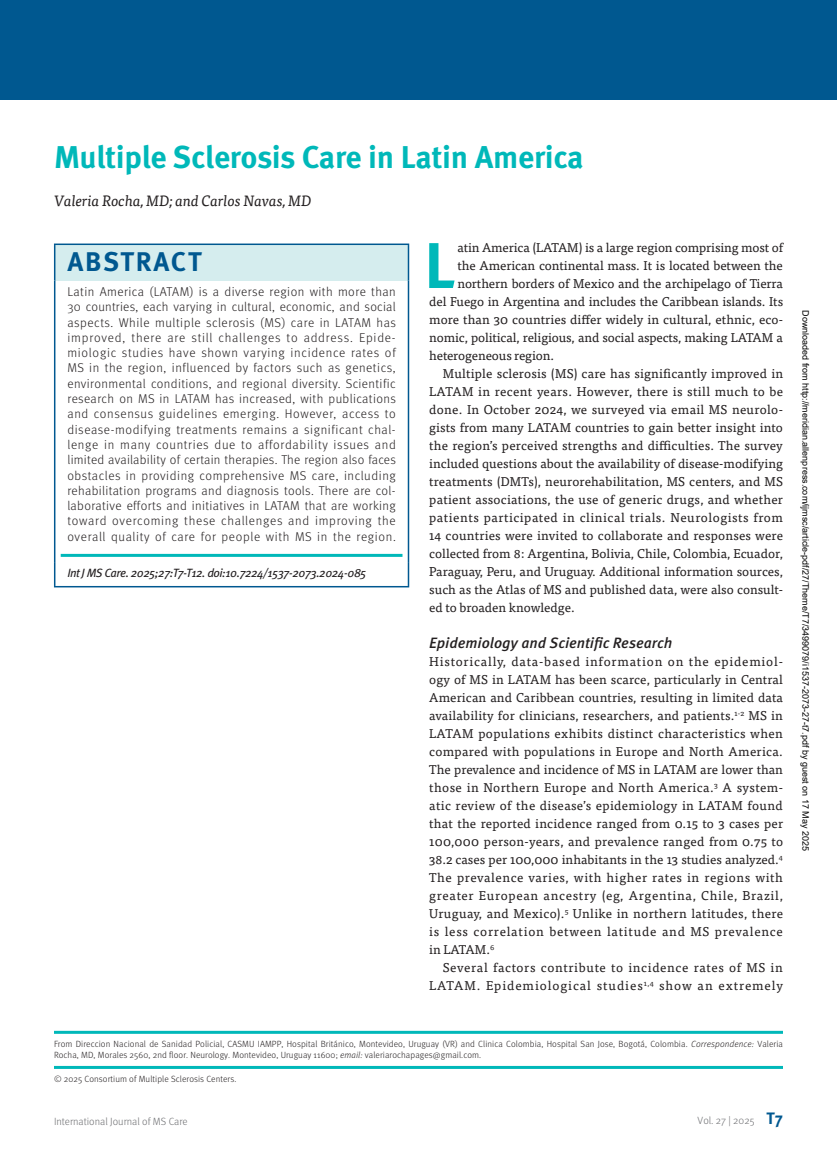
<style>
.page{position:relative;width:837px;height:1161px;background:#fff}
.page>*{position:absolute;margin:0;border:0;box-sizing:border-box;transform-origin:0 0}
.First_paragraph{font:700 64.5px "Meta Pro";color:#00b8b9}
.Headline{font:700 31.5px "Meta Pro";letter-spacing:-.01em;color:#00b8b9}
.Abstract_Header{font:700 27px "Meta Pro";letter-spacing:.06em;color:#005890}
.Byline{font:italic 15px "Tisa Pro";letter-spacing:-.01em;color:#231f20}
.Secondary_Subhead{font:italic 500 15px "Meta Pro";color:#231f20}
.Abstract_Text{font:300 12.75px/15.3px "Meta Pro";letter-spacing:.05em;color:#231f20;text-align:justify}
.Body_no_indent{font:12.75px/18px "Tisa Pro";letter-spacing:.06em;color:#231f20;text-align:justify}
.Body_indent{font:12.75px/18px "Tisa Pro";letter-spacing:.05em;color:#231f20;text-align:justify}
.First_paragraph-2{font:12.75px "Tisa Pro";letter-spacing:-.01em;color:#231f20}
.doi_Text{font:italic 12px "Meta Pro";letter-spacing:-.04em;color:#231f20}
.t1{font:300 10.5px "Meta Pro";color:#6c6d70}
.Disclosures{font:300 9px/10.8px "Meta Pro";letter-spacing:.01em;color:#231f20}
.t2{font:9px "Arial";color:#000}
.s1{font-style:italic}
.s2{font-weight:700;font-size:16.5px;color:#005890}
</style>
<div class="page">
<div style="left:55px;top:244px;width:353px;height:36px;background:#d5edee"></div>
<hr style="left:54px;top:244px;width:355px;height:1px;background:#005890">
<hr style="left:54px;top:245px;width:1px;height:35px;background:#005890">
<hr style="left:408px;top:245px;width:1px;height:35px;background:#005890">
<hr style="left:54px;top:280px;width:1px;height:282px;background:#005890">
<hr style="left:408px;top:280px;width:1px;height:282px;background:#005890">
<svg style="left:54px;top:562px;width:1px;height:24px"></svg>
<svg style="left:408px;top:562px;width:1px;height:24px"></svg>
<hr style="left:54px;top:586px;width:355px;height:1px;background:#005890">
<hr style="left:61px;top:554px;width:341px;height:3px;background:#00b8b9">
<hr style="left:54px;top:1031px;width:729px;height:3px;background:#00b8b9">
<hr style="left:54px;top:1066px;width:729px;height:3px;background:#00b8b9">
<div style="left:0;top:0;width:837px;height:100px;background:#005890"></div>
<p class="Headline" style="left:54px;top:132px;width:531px">Multiple Sclerosis Care in Latin America</p>
<p class="Byline" style="left:54px;top:190px;width:259px">Valeria Rocha, MD; and Carlos Navas, MD</p>
<p class="Abstract_Header" style="left:68px;top:240px;width:135px">ABSTRACT</p>
<p class="Abstract_Text" style="left:67px;top:283px;width:330px">Latin America (LATAM) is a diverse region with more than 30 countries, each varying in cultural, economic, and social aspects. While multiple sclerosis (MS) care in LATAM has improved, there are still challenges to address. Epide&shy;miologic studies have shown varying incidence rates of MS in the region, influenced by factors such as genetics, environmental conditions, and regional diversity. Scientific research on MS in LATAM has increased, with publications and consensus guidelines emerging. However, access to disease-modifying treatments remains a significant chal&shy;lenge in many countries due to affordability issues and limited availability of certain therapies. The region also faces obstacles in providing comprehensive MS care, including rehabilitation programs and diagnosis tools. There are col&shy;laborative efforts and initiatives in LATAM that are working toward overcoming these challenges and improving the overall quality of care for people with MS in the region.</p>
<p class="doi_Text" style="left:67px;top:564px;width:300px">Int J MS Care. 2025;27:T7-T12. doi:10.7224/1537-2073.2024-085</p>
<p class="First_paragraph" style="left:424px;top:215px;width:32px">L</p>
<p class="First_paragraph-2" style="left:457px;top:238px;width:327px">atin America (LATAM) is a large region comprising most of</p>
<p class="First_paragraph-2" style="left:457px;top:256px;width:327px">the American continental mass. It is located between the</p>
<p class="First_paragraph-2" style="left:457px;top:274px;width:327px">northern borders of Mexico and the archipelago of Tierra</p>
<p class="First_paragraph-2" style="left:429px;top:292px;width:355px">del Fuego in Argentina and includes the Caribbean islands. Its</p>
<p class="First_paragraph-2" style="left:429px;top:310px;width:355px">more than 30 countries differ widely in cultural, ethnic, eco-</p>
<p class="First_paragraph-2" style="left:429px;top:328px;width:355px">nomic, political, religious, and social aspects, making LATAM a</p>
<p class="First_paragraph-2" style="left:429px;top:346px;width:126px">heterogeneous region.</p>
<p class="Body_indent" style="left:429px;top:364px;width:355px;text-indent:14px">Multiple sclerosis (MS) care has significantly improved in LATAM in recent years. However, there is still much to be done. In October 2024, we surveyed via email MS neurolo&shy;gists from many LATAM countries to gain better insight into the region’s perceived strengths and difficulties. The survey included questions about the availability of disease-modifying treatments (DMTs), neurorehabilitation, MS centers, and MS patient associations, the use of generic drugs, and whether patients participated in clinical trials. Neurologists from 14 countries were invited to collaborate and responses were collected from 8: Argentina, Bolivia, Chile, Colombia, Ecuador, Paraguay, Peru, and Uruguay. Additional information sources, such as the Atlas of MS and published data, were also consult&shy;ed to broaden knowledge.</p>
<p class="Secondary_Subhead" style="left:429px;top:631px;width:245px">Epidemiology and Scientific Research</p>
<p class="Body_no_indent" style="left:429px;top:652px;width:355px">Historically, data-based information on the epidemiol&shy;ogy of MS in LATAM has been scarce, particularly in Central American and Caribbean countries, resulting in limited data availability for clinicians, researchers, and patients.<sup>1-2</sup> MS in LATAM populations exhibits distinct characteristics when compared with populations in Europe and North America.<br>The prevalence and incidence of MS in LATAM are lower than those in Northern Europe and North America.<sup>3</sup> A system&shy;atic review of the disease’s epidemiology in LATAM found that the reported incidence ranged from 0.15 to 3 cases per 100,000 person-years, and prevalence ranged from 0.75 to 38.2 cases per 100,000 inhabitants in the 13 studies analyzed.<sup>4<br></sup>The prevalence varies, with higher rates in regions with greater European ancestry (eg, Argentina, Chile, Brazil, Uruguay, and Mexico).<sup>5</sup> Unlike in northern latitudes, there is less correlation between latitude and MS prevalence in LATAM.<sup>6</sup></p>
<p class="Body_indent" style="left:429px;top:958px;width:355px;text-align:right">Several factors contribute to incidence rates of MS in<br>LATAM. Epidemiological studies<sup>1,4</sup> show an extremely</p>
<p class="t2" style="left:809px;top:310px;width:542px;rotate:90deg">Downloaded from http://meridian.allenpress.com/ijmsc/article-pdf/27/Theme/T7/3499079/i1537-2073-27-t7.pdf by guest on 17 May 2025</p>
<p class="Disclosures" style="left:54px;top:1038px;width:730px">From Direccion Nacional de Sanidad Policial, CASMU IAMPP, Hospital Británico, Montevideo, Uruguay (VR) and Clinica Colombia, Hospital San Jose, Bogotá, Colombia. <span class="s1">Correspondence:</span> Valeria<br>Rocha, MD, Morales 2560, 2nd floor. Neurology. Montevideo, Uruguay 11600; <span class="s1">email:</span> valeriarochapages@gmail.com.</p>
<p class="Disclosures" style="left:54px;top:1073px;width:184px">© 2025 Consortium of Multiple Sclerosis Centers.</p>
<p class="t1" style="left:54px;top:1114px;width:135px">International Journal of MS Care</p>
<p class="t1" style="left:698px;top:1113px;width:87px">Vol. 27 | 2025 <span class="s2">T7</span></p>
</div>
